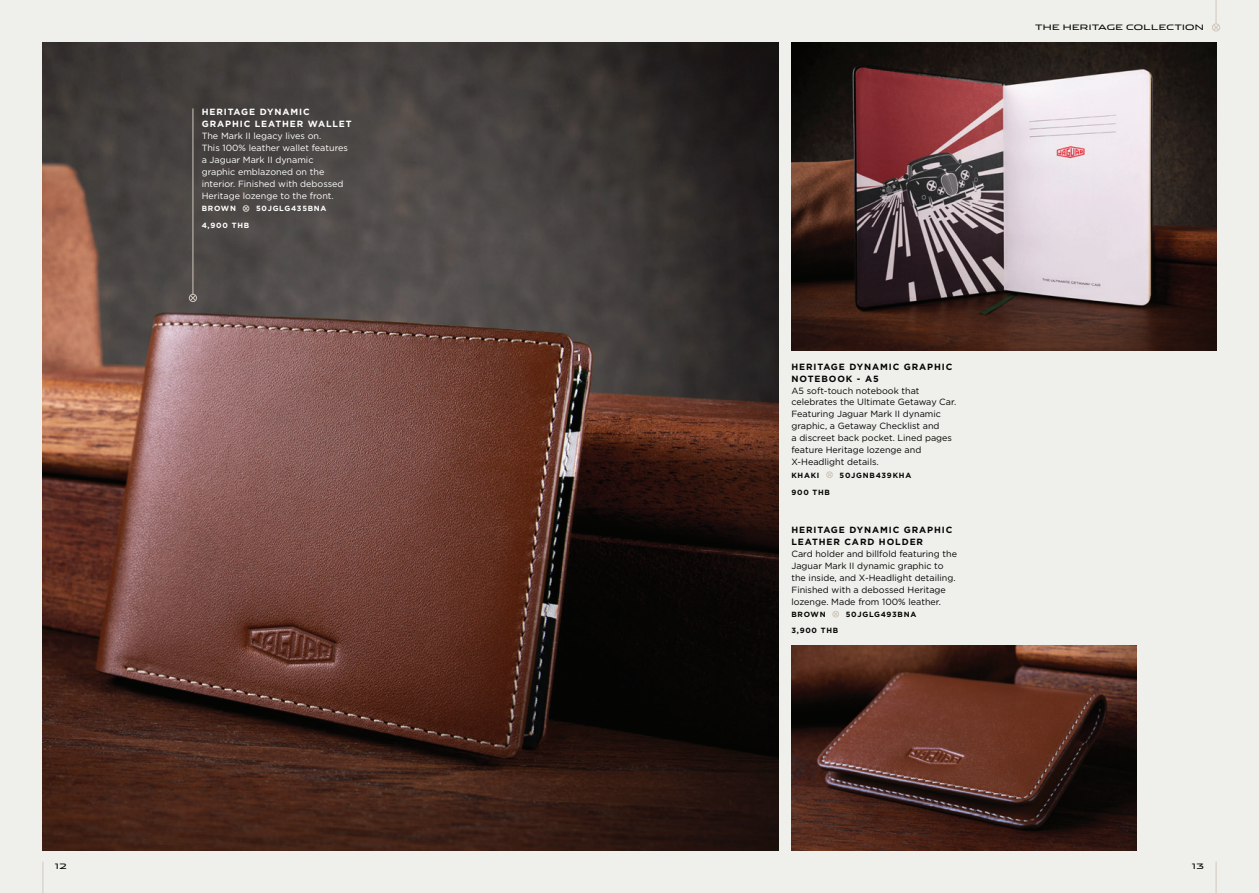
<style>
.page{position:relative;width:1259px;height:893px;background:#efefec}
.page>*{position:absolute;margin:0;border:0;box-sizing:border-box;transform-origin:0 0}
.t1{font:9px/12px "Gotham";color:#040503}
.t2{font:9px/12px "Gotham";color:#fff}
.t3{font:700 9px/12px "Gotham";letter-spacing:.1em;color:#040503}
.t4{font:700 9px/12px "Gotham";letter-spacing:.1em;color:#fff}
.t5{font:700 7.5px "Gotham";letter-spacing:.1em;color:#040503}
.t6{font:7.5px "Jaguar";letter-spacing:.04em;color:#040503}
.t7{font:700 7.5px "Gotham";letter-spacing:.1em;color:#fff}
</style>
<div class="page">
<svg style="left:1212px;top:0;width:7px;height:31px"></svg>
<div style="left:1212px;top:24px;width:8px;height:7px;border:1px solid #d0c8bc;border-radius:50%"></div>
<hr style="left:1215px;top:861px;width:1px;height:32px;background:#d0c8bc">
<hr style="left:43px;top:861px;width:1px;height:32px;background:#d0c8bc">
<img style="left:43px;top:43px;width:735px;height:807px">
<svg style="left:826px;top:473px;width:6px;height:5px"></svg>
<div style="left:826px;top:471px;width:7px;height:7px;border:1px solid #d0c8bc;border-radius:50%"></div>
<div style="left:832px;top:611px;width:7px;height:6px;border:1px solid #d0c8bc;border-radius:50%"></div>
<svg style="left:243px;top:205px;width:6px;height:7px"></svg>
<div style="left:243px;top:205px;width:6px;height:7px;border:1px solid #d0c8bc;border-radius:50%"></div>
<hr style="left:193px;top:108px;width:1px;height:186px;background:#d0c8bc">
<svg style="left:189px;top:294px;width:7px;height:8px"></svg>
<div style="left:189px;top:294px;width:8px;height:8px;border:1px solid #d0c8bc;border-radius:50%"></div>
<img style="left:791px;top:43px;width:425px;height:308px">
<img style="left:791px;top:646px;width:345px;height:204px">
<p class="t4" style="left:202px;top:106px;width:151px">HERITAGE DYNAMIC<br>GRAPHIC LEATHER WALLET</p>
<p class="t2" style="left:202px;top:130px;width:148px">The Mark II legacy lives on.<br>This 100% leather wallet features a Jaguar Mark II dynamic graphic emblazoned on the interior. Finished with debossed<br>Heritage lozenge to the front.</p>
<p class="t7" style="left:202px;top:204px;width:36px">BROWN</p>
<p class="t7" style="left:256px;top:204px;width:72px">50JGLG435BNA</p>
<p class="t7" style="left:202px;top:221px;width:49px">4,900 THB</p>
<p class="t6" style="left:1035px;top:21px;width:170px">THE HERITAGE COLLECTION</p>
<p class="t3" style="left:791px;top:360px;width:163px">HERITAGE DYNAMIC GRAPHIC<br>NOTEBOOK - A5</p>
<p class="t1" style="left:791px;top:384px;width:166px">A5 soft-touch notebook that celebrates the Ultimate Getaway Car.<br>Featuring Jaguar Mark II dynamic graphic, a Getaway Checklist and<br>a discreet back pocket. Lined pages feature Heritage lozenge and<br>X-Headlight details.</p>
<p class="t5" style="left:791px;top:470px;width:30px">KHAKI</p>
<p class="t5" style="left:839px;top:470px;width:73px">50JGNB439KHA</p>
<p class="t5" style="left:791px;top:487px;width:40px">900 THB</p>
<p class="t3" style="left:791px;top:524px;width:163px">HERITAGE DYNAMIC GRAPHIC<br>LEATHER CARD HOLDER</p>
<p class="t1" style="left:791px;top:548px;width:167px">Card holder and billfold featuring the Jaguar Mark II dynamic graphic to the inside, and X-Headlight detailing.<br>Finished with a debossed Heritage lozenge. Made from 100% leather.</p>
<p class="t5" style="left:791px;top:609px;width:36px">BROWN</p>
<p class="t5" style="left:845px;top:609px;width:72px">50JGLG493BNA</p>
<p class="t5" style="left:791px;top:625px;width:48px">3,900 THB</p>
<p class="t6" style="left:55px;top:859px;width:13px">12</p>
<p class="t6" style="left:1192px;top:859px;width:14px">13</p>
</div>
